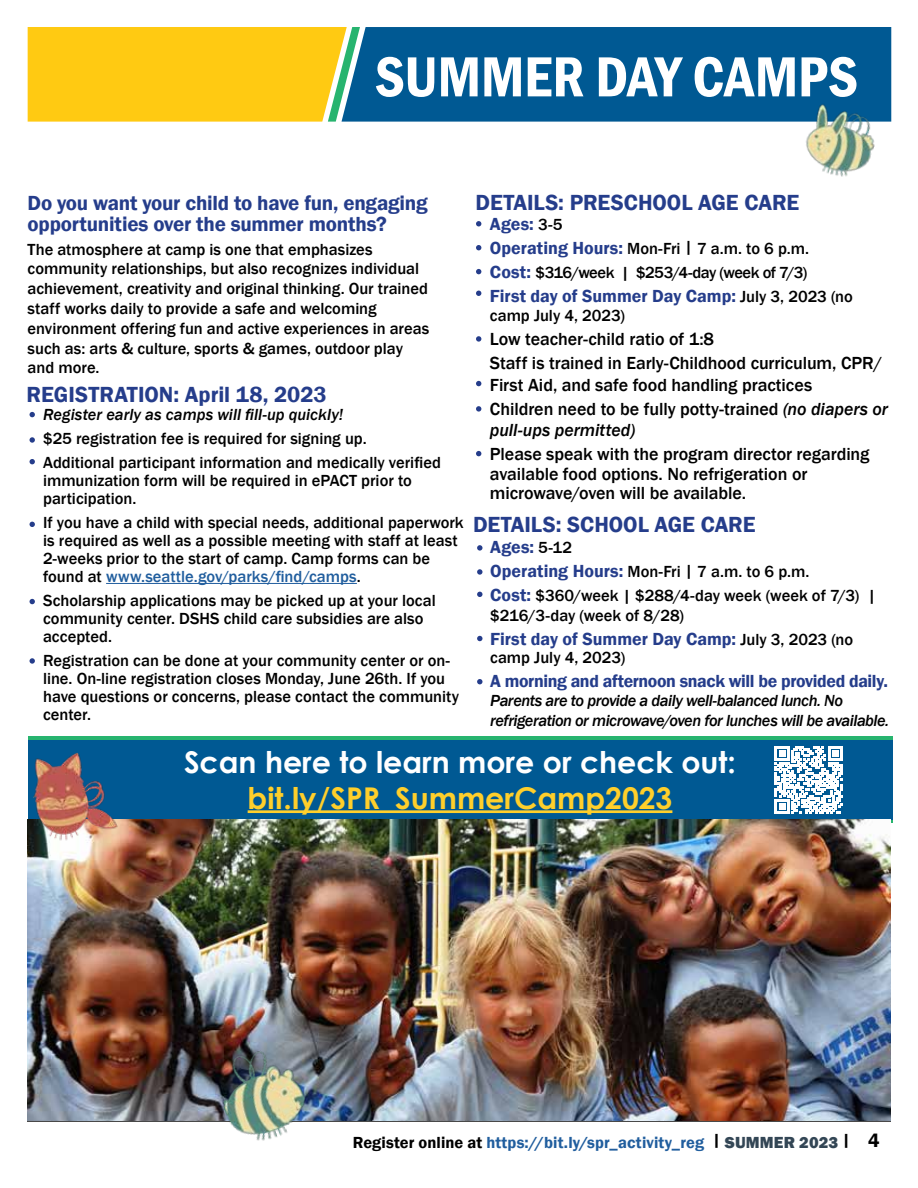
<style>
.page{position:relative;width:918px;height:1188px;background:#fff}
.page>*{position:absolute;margin:0;border:0;box-sizing:border-box;transform-origin:0 0}
.t1{font:58.5px "Franklin Gothic Demi Cond";letter-spacing:-.01em;color:#fff}
.t2{font:700 30px "Century Gothic";color:#fff}
.t3{font:700 30px "Century Gothic";color:#ffcf2b}
.t4{font:22.5px "Franklin Gothic Demi";color:#253d8b}
.t5{font:21px/21px "Franklin Gothic Demi";letter-spacing:-.01em;color:#253d8b}
.t6{font:500 18px/24px "Franklin Gothic";letter-spacing:-.005em;color:#000}
.t7{font:18px "Franklin Gothic Demi";letter-spacing:-.015em;color:#253d8b}
.t8{font:italic 500 18px "Franklin Gothic";letter-spacing:-.005em;color:#000}
.t9{font:500 16.5px/18px "Franklin Gothic";color:#000}
.t10{font:italic 500 16.5px/19.5px "Franklin Gothic";letter-spacing:-.03em;color:#000}
.t11{font:500 16.5px/24px "Franklin Gothic";letter-spacing:-.03em;color:#000}
.t12{font:16.5px "Franklin Gothic Demi";letter-spacing:.005em;color:#215e9e}
.t13{font:italic 500 16.5px "Franklin Gothic";color:#000}
.s1{font-family:"Franklin Gothic";font-weight:500;font-size:16.5px;color:#000}
.s2{font-family:"Franklin Gothic Demi";font-weight:400;font-size:18px;color:#253d8b}
.s3{font-style:italic}
.s4{color:#215e9e}
.s5{color:#000}
.s6{font-family:"Franklin Gothic";font-weight:800;color:#334655}
.s7{font-size:19.5px;color:#000}
</style>
<div class="page">
<hr style="left:27px;top:1120px;width:864px;height:2px;background:#000">
<div style="left:360px;top:27px;width:531px;height:95px;background:#005993"></div>
<svg style="left:28px;top:27px;width:332px;height:95px"></svg>
<div style="left:28px;top:736px;width:864px;height:87px;background:#27b46f"></div>
<div style="left:28px;top:740px;width:864px;height:79px;background:#005993"></div>
<hr style="left:248px;top:810px;width:424px;height:3px;background:#ffcf2b">
<img style="left:28px;top:819px;width:863px;height:301px">
<img style="left:783px;top:95px;width:108px;height:82px">
<img style="left:201px;top:1033px;width:123px;height:108px">
<img style="left:31px;top:752px;width:89px;height:95px">
<svg style="left:30px;top:412px;width:5px;height:5px"></svg>
<svg style="left:30px;top:437px;width:5px;height:6px"></svg>
<svg style="left:30px;top:459px;width:5px;height:5px"></svg>
<svg style="left:30px;top:522px;width:5px;height:5px"></svg>
<svg style="left:30px;top:599px;width:5px;height:5px"></svg>
<svg style="left:30px;top:658px;width:5px;height:6px"></svg>
<svg style="left:476px;top:221px;width:5px;height:5px"></svg>
<svg style="left:476px;top:245px;width:5px;height:5px"></svg>
<svg style="left:476px;top:269px;width:5px;height:5px"></svg>
<svg style="left:476px;top:291px;width:5px;height:5px"></svg>
<svg style="left:476px;top:336px;width:5px;height:6px"></svg>
<svg style="left:476px;top:381px;width:5px;height:5px"></svg>
<svg style="left:476px;top:406px;width:5px;height:6px"></svg>
<svg style="left:476px;top:451px;width:5px;height:5px"></svg>
<svg style="left:477px;top:545px;width:6px;height:6px"></svg>
<svg style="left:477px;top:569px;width:6px;height:6px"></svg>
<svg style="left:477px;top:592px;width:6px;height:5px"></svg>
<svg style="left:477px;top:636px;width:6px;height:5px"></svg>
<svg style="left:477px;top:679px;width:6px;height:5px"></svg>
<svg style="left:775px;top:746px;width:67px;height:67px"></svg>
<hr style="left:106px;top:583px;width:251px;height:1px;background:#215e9e">
<h1 class="t1" style="left:375px;top:38px;width:485px">SUMMER DAY CAMPS</h1>
<h3 class="t4" style="left:476px;top:189px;width:325px">DETAILS: PRESCHOOL AGE CARE</h3>
<p class="t7" style="left:490px;top:213px;width:74px">Ages: <span class="s1">3-5</span></p>
<p class="t11" style="left:490px;top:236px;width:321px"><span class="s2">Operating Hours:</span> Mon-Fri | 7 a.m. to 6 p.m.<br><span class="s2">Cost:</span> $316/week | $253/4-day (week of 7/3)</p>
<p class="t7" style="left:490px;top:285px;width:364px">First day of Summer Day Camp: <span class="s1">July 3, 2023 (no</span></p>
<p class="t9" style="left:490px;top:307px;width:137px">camp July 4, 2023)</p>
<p class="t6" style="left:490px;top:327px;width:394px">Low teacher-child ratio of 1:8<br>Staff is trained in Early-Childhood curriculum, CPR/</p>
<p class="t6" style="left:490px;top:373px;width:400px">First Aid, and safe food handling practices<br>Children need to be fully potty-trained <span class="s3">(no diapers or</span></p>
<p class="t8" style="left:490px;top:419px;width:147px">pull-ups permitted)</p>
<p class="t6" style="left:490px;top:445px;width:381px;line-height:19.5px">Please speak with the program director regarding available food options. No refrigeration or microwave/oven will be available.</p>
<h3 class="t4" style="left:473px;top:510px;width:284px">DETAILS: SCHOOL AGE CARE</h3>
<p class="t7" style="left:490px;top:536px;width:83px">Ages: <span class="s1">5-12</span></p>
<p class="t9" style="left:490px;top:560px;width:387px;line-height:24px"><span class="s2">Operating Hours:</span> Mon-Fri | 7 a.m. to 6 p.m.<br><span class="s2">Cost:</span> $360/week | $288/4-day week (week of 7/3) |</p>
<p class="t9" style="left:490px;top:607px;width:195px">$216/3-day (week of 8/28)</p>
<p class="t7" style="left:490px;top:628px;width:364px">First day of Summer Day Camp: <span class="s1">July 3, 2023 (no</span></p>
<p class="t9" style="left:490px;top:649px;width:137px">camp July 4, 2023)</p>
<p class="t7" style="left:490px;top:670px;width:399px">A morning and afternoon snack will be provided daily.</p>
<p class="t10" style="left:490px;top:691px;width:400px">Parents are to provide a daily well-balanced lunch. No refrigeration or microwave/oven for lunches will be available.</p>
<h2 class="t2" style="left:184px;top:739px;width:554px">Scan here to learn more or check out:</h2>
<h2 class="t3" style="left:248px;top:775px;width:426px">bit.ly/SPR_SummerCamp2023</h2>
<p class="t5" style="left:28px;top:192px;width:402px">Do you want your child to have fun, engaging opportunities over the summer months?</p>
<p class="t9" style="left:28px;top:239px;width:403px;line-height:19.8px">The atmosphere at camp is one that emphasizes community relationships, but also recognizes individual achievement, creativity and original thinking. Our trained staff works daily to provide a safe and welcoming environment offering fun and active experiences in areas such as: arts &amp; culture, sports &amp; games, outdoor play and more.</p>
<h3 class="t4" style="left:27px;top:380px;width:302px">REGISTRATION: April 18, 2023</h3>
<p class="t13" style="left:43px;top:405px;width:301px">Register early as camps will fill-up quickly!</p>
<p class="t9" style="left:43px;top:427px;width:399px;line-height:24px">$25 registration fee is required for signing up.<br>Additional participant information and medically verified</p>
<p class="t9" style="left:43px;top:472px;width:370px">immunization form will be required in ePACT prior to participation.</p>
<p class="t9" style="left:43px;top:514px;width:422px">If you have a child with special needs, additional paperwork is required as well as a possible meeting with staff at least 2-weeks prior to the start of camp. Camp forms can be found at <span class="s4">www.seattle.gov/parks/find/camps</span>.</p>
<p class="t9" style="left:43px;top:592px;width:394px">Scholarship applications may be picked up at your local community center. DSHS child care subsidies are also accepted.</p>
<p class="t9" style="left:43px;top:652px;width:417px">Registration can be done at your community center or on&shy;line. On-line registration closes Monday, June 26th. If you have questions or concerns, please contact the community center.</p>
<p class="t12" style="left:353px;top:1132px;width:528px"><span class="s5">Register online at</span> https://bit.ly/spr_activity_reg <sup>|</sup> <span class="s6">SUMMER 2023</span> <sup>|</sup> <span class="s7">4</span></p>
</div>
